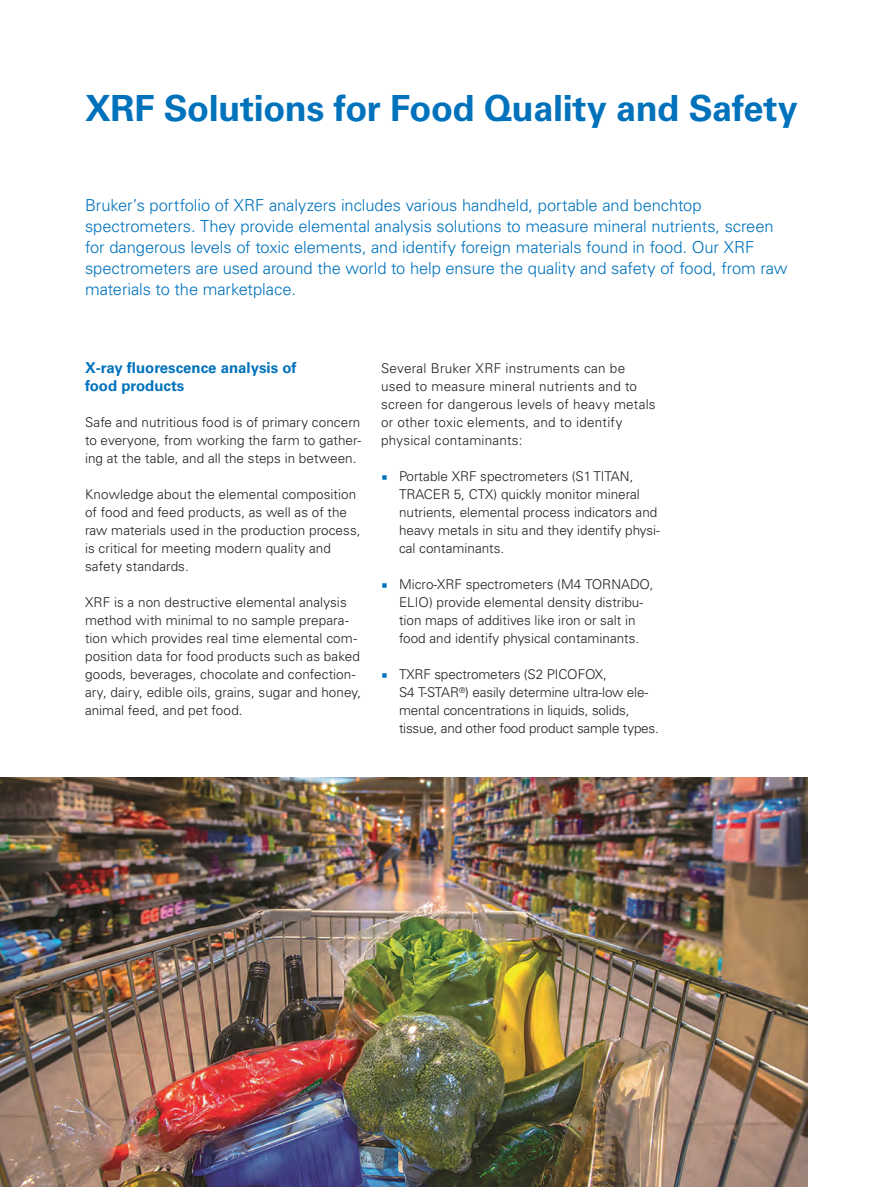
<style>
.page{position:relative;width:893px;height:1187px;background:#fff}
.page>*{position:absolute;margin:0;border:0;box-sizing:border-box;transform-origin:0 0}
.t1{font:700 36px "Univers LT Std";letter-spacing:-.01em;color:#0072bc}
.t2{font:300 16.5px/21px "Univers LT Std";letter-spacing:-.005em;color:#0072bc}
.t3{font:700 15px/18px "Univers LT Std";color:#0072bc}
.t4{font:300 13.5px/18px "Univers LT Std";color:#231f20}
.t5{font:300 13.5px/18px "Univers LT Std";letter-spacing:.02em;color:#231f20}
</style>
<div class="page">
<img style="left:0;top:777px;width:808px;height:409px">
<h1 class="t1" style="left:85px;top:87px;width:714px">XRF Solutions for Food Quality and Safety</h1>
<p class="t2" style="left:85px;top:195px;width:704px">Bruker’s portfolio of XRF analyzers includes various handheld, portable and benchtop spectrometers. They provide elemental analysis solutions to measure mineral nutrients, screen for dangerous levels of toxic elements, and identify foreign materials found in food. Our XRF spectrometers are used around the world to help ensure the quality and safety of food, from raw materials to the marketplace.</p>
<p class="t3" style="left:85px;top:359px;width:213px">X-ray fluorescence analysis of food products</p>
<p class="t4" style="left:85px;top:413px;width:278px;text-align:justify">Safe and nutritious food is of primary concern to everyone, from working the farm to gather&shy;ing at the table, and all the steps in between.</p>
<p class="t4" style="left:85px;top:485px;width:277px">Knowledge about the elemental composition of food and feed products, as well as of the raw materials used in the production process, is critical for meeting modern quality and safety standards.</p>
<p class="t4" style="left:85px;top:593px;width:278px">XRF is a non destructive elemental analysis method with minimal to no sample prepara&shy;tion which provides real time elemental com&shy;position data for food products such as baked goods, beverages, chocolate and confection&shy;ary, dairy, edible oils, grains, sugar and honey, animal feed, and pet food.</p>
<p class="t5" style="left:381px;top:359px;width:276px">Several Bruker XRF instruments can be used to measure mineral nutrients and to screen for dangerous levels of heavy metals or other toxic elements, and to identify physical contaminants:</p>
<p class="t4" style="left:399px;top:467px;width:262px">Portable XRF spectrometers (S1 TITAN, TRACER 5, CTX) quickly monitor mineral nutrients, elemental process indicators and heavy metals in situ and they identify physi&shy;cal contaminants.</p>
<p class="t4" style="left:399px;top:575px;width:256px">Micro-XRF spectrometers (M4 TORNADO, ELIO) provide elemental density distribu&shy;tion maps of additives like iron or salt in food and identify physical contaminants.</p>
<p class="t4" style="left:399px;top:665px;width:261px">TXRF spectrometers (S2 PICOFOX,<br>S4 T-STAR<sup>®</sup>) easily determine ultra-low ele&shy;mental concentrations in liquids, solids, tissue, and other food product sample types.</p>
</div>
